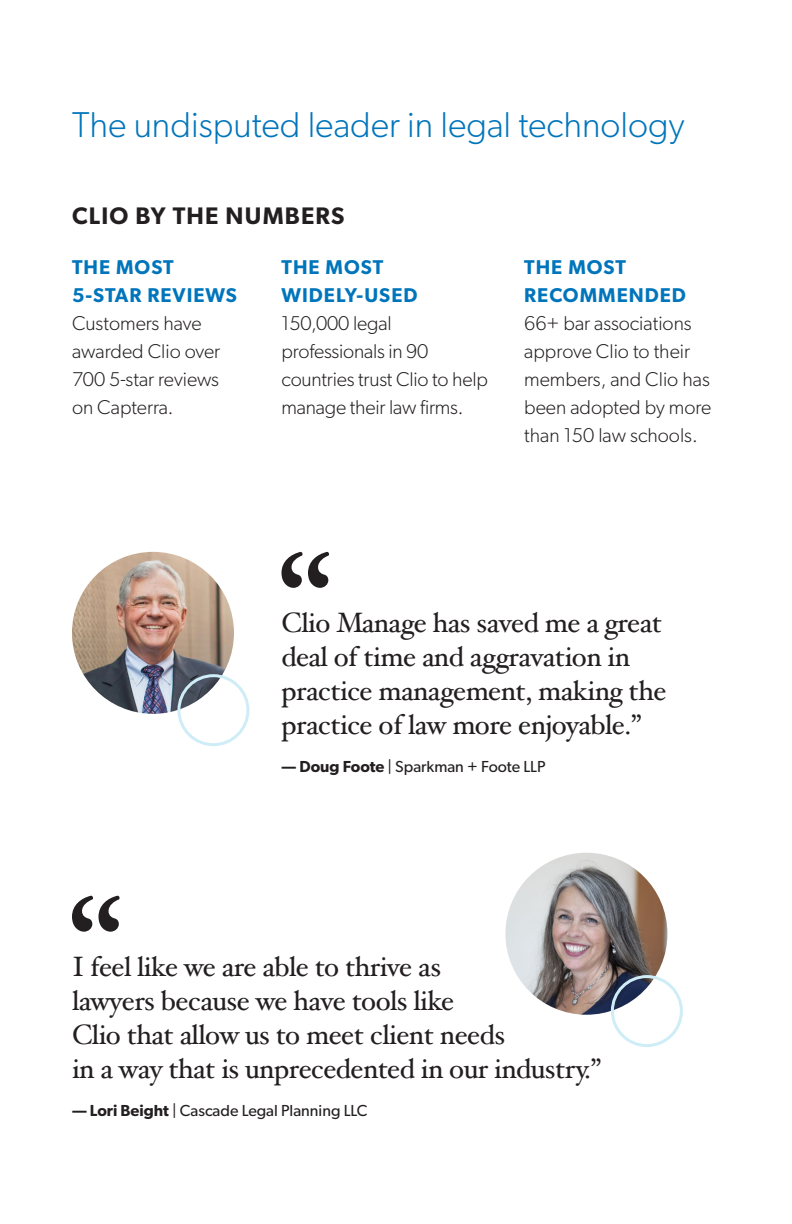
<style>
.page{position:relative;width:792px;height:1224px;background:#fff}
.page>*{position:absolute;margin:0;border:0;box-sizing:border-box;transform-origin:0 0}
.t1{font:300 36px "Gibson";color:#0075bb}
.t2{font:28px/34px "Hoefler Text";letter-spacing:-.02em;color:#231f20}
.Name{font:600 24px "Gibson";letter-spacing:.05em;color:#231f20}
.Name-2{font:300 20px/28px "Gibson";color:#231f20}
.Name-3{font:600 20px/28px "Gibson";letter-spacing:.05em;color:#0075bb}
.t3{font:16px "Gibson";color:#231f20}
.s1{font-weight:600}
</style>
<div class="page">
<img style="left:505px;top:853px;width:162px;height:162px;border-radius:81px">
<div style="left:611px;top:975px;width:72px;height:72px;border:3px solid #cfedf7;border-radius:50%"></div>
<img style="left:72px;top:552px;width:162px;height:162px;border-radius:81px">
<div style="left:177px;top:674px;width:72px;height:72px;border:3px solid #cfedf7;border-radius:50%"></div>
<svg style="left:282px;top:552px;width:47px;height:36px"></svg>
<svg style="left:72px;top:896px;width:48px;height:36px"></svg>
<p class="t1" style="left:72px;top:103px;width:614px">The undisputed leader in legal technology</p>
<p class="Name" style="left:72px;top:201px;width:274px">CLIO BY THE NUMBERS</p>
<p class="Name-3" style="left:72px;top:252px;width:166px">THE MOST<br>5-STAR REVIEWS</p>
<p class="Name-2" style="left:72px;top:308px;width:150px">Customers have awarded Clio over<br>700 5-star reviews on Capterra.</p>
<p class="Name-3" style="left:282px;top:252px;width:138px">THE MOST<br>WIDELY-USED</p>
<p class="Name-2" style="left:282px;top:308px;width:208px">150,000 legal professionals in 90 countries trust Clio to help manage their law firms.</p>
<p class="Name-3" style="left:524px;top:252px;width:163px">THE MOST<br>RECOMMENDED</p>
<p class="Name-2" style="left:524px;top:308px;width:189px">66+ bar associations approve Clio to their members, and Clio has been adopted by more than 150 law schools.</p>
<p class="t2" style="left:282px;top:605px;width:386px">Clio Manage has saved me a great deal of time and aggravation in practice management, making the practice of law more enjoyable.”</p>
<p class="t3" style="left:282px;top:757px;width:266px"><span class="s1">— Doug Foote</span> | Sparkman + Foote LLP</p>
<p class="t2" style="left:72px;top:949px;width:531px">I feel like we are able to thrive as<br>lawyers because we have tools like<br>Clio that allow us to meet client needs<br>in a way that is unprecedented in our industry.”</p>
<p class="t3" style="left:72px;top:1101px;width:297px"><span class="s1">— Lori Beight</span> | Cascade Legal Planning LLC</p>
</div>
